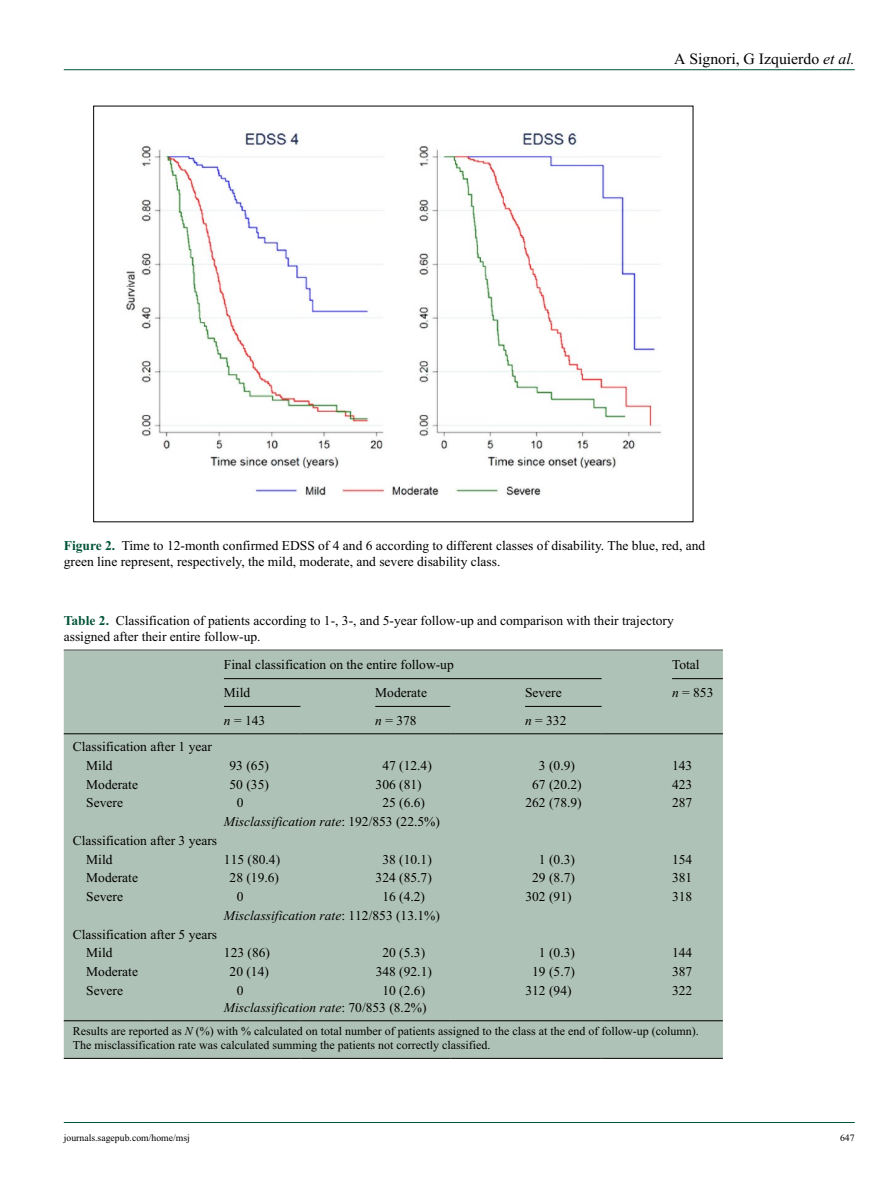
<style>
.page{position:relative;width:893px;height:1191px;background:#fff}
.page>*{position:absolute;margin:0;border:0;box-sizing:border-box;transform-origin:0 0}
.t1{font:15.75px "Times New Roman";color:#000}
.t2{font:13.5px/18.8px "Times New Roman";color:#000}
.t3{font:italic 13.5px "Times New Roman";color:#000}
.t4{font:12px/14.2px "Times New Roman";color:#000}
.t5{font:9.75px "Times New Roman";color:#000}
.s1{font-style:italic}
.s2{font-weight:700;color:#005437}
.s3{font-style:normal}
</style>
<div class="page">
<hr style="left:64px;top:69px;width:791px;height:1px;background:#005437">
<hr style="left:64px;top:1122px;width:791px;height:1px;background:#005437">
<img style="left:126px;top:133px;width:535px;height:363px">
<div style="left:64px;top:650px;width:659px;height:408px;background:#afc2b8"></div>
<hr style="left:64px;top:733px;width:85px;height:1px;background:#000">
<hr style="left:149px;top:733px;width:151px;height:1px;background:#000">
<hr style="left:300px;top:733px;width:150px;height:1px;background:#000">
<hr style="left:450px;top:733px;width:152px;height:1px;background:#000">
<hr style="left:602px;top:733px;width:121px;height:1px;background:#000">
<hr style="left:64px;top:1020px;width:85px;height:1px;background:#000">
<hr style="left:149px;top:1020px;width:151px;height:1px;background:#000">
<hr style="left:300px;top:1020px;width:150px;height:1px;background:#000">
<hr style="left:450px;top:1020px;width:152px;height:1px;background:#000">
<hr style="left:602px;top:1020px;width:121px;height:1px;background:#000">
<hr style="left:64px;top:1058px;width:85px;height:1px;background:#000">
<hr style="left:149px;top:1058px;width:151px;height:1px;background:#000">
<hr style="left:300px;top:1058px;width:150px;height:1px;background:#000">
<hr style="left:450px;top:1058px;width:152px;height:1px;background:#000">
<hr style="left:602px;top:1058px;width:121px;height:1px;background:#000">
<hr style="left:224px;top:678px;width:378px;height:1px;background:#000">
<hr style="left:672px;top:678px;width:51px;height:1px;background:#000">
<hr style="left:224px;top:706px;width:76px;height:1px;background:#000">
<hr style="left:375px;top:706px;width:75px;height:1px;background:#000">
<hr style="left:525px;top:706px;width:77px;height:1px;background:#000">
<p class="t1" style="left:674px;top:50px;width:182px">A Signori, G Izquierdo <span class="s1">et al.</span></p>
<p class="t2" style="left:64px;top:537px;width:643px;line-height:15.8px"><span class="s2">Figure 2.</span> Time to 12-month confirmed EDSS of 4 and 6 according to different classes of disability. The blue, red, and green line represent, respectively, the mild, moderate, and severe disability class.</p>
<p class="t2" style="left:64px;top:612px;width:611px;line-height:15.8px"><span class="s2">Table 2.</span> Classification of patients according to 1-, 3-, and 5-year follow-up and comparison with their trajectory assigned after their entire follow-up.</p>
<p class="t2" style="left:224px;top:655px;width:231px">Final classification on the entire follow-up</p>
<p class="t2" style="left:672px;top:655px;width:29px">Total</p>
<p class="t2" style="left:224px;top:683px;width:28px">Mild</p>
<p class="t2" style="left:375px;top:683px;width:53px">Moderate</p>
<p class="t2" style="left:525px;top:683px;width:38px">Severe</p>
<p class="t2" style="left:672px;top:683px;width:43px"><span class="s1">n</span> = 853</p>
<p class="t2" style="left:224px;top:711px;width:43px"><span class="s1">n</span> = 143</p>
<p class="t2" style="left:375px;top:711px;width:43px"><span class="s1">n</span> = 378</p>
<p class="t2" style="left:525px;top:711px;width:43px"><span class="s1">n</span> = 332</p>
<p class="t2" style="left:86px;top:737px;width:127px;text-indent:-14px">Classification after 1 year<br>Mild</p>
<p class="t2" style="left:230px;top:756px;width:41px">93 (65)</p>
<p class="t2" style="left:382px;top:756px;width:51px">47 (12.4)</p>
<p class="t2" style="left:539px;top:756px;width:37px">3 (0.9)</p>
<p class="t2" style="left:672px;top:756px;width:22px">143</p>
<p class="t2" style="left:86px;top:774px;width:53px">Moderate</p>
<p class="t2" style="left:230px;top:774px;width:41px">50 (35)</p>
<p class="t2" style="left:376px;top:774px;width:48px">306 (81)</p>
<p class="t2" style="left:532px;top:774px;width:51px">67 (20.2)</p>
<p class="t2" style="left:672px;top:774px;width:22px">423</p>
<p class="t2" style="left:86px;top:793px;width:38px">Severe</p>
<p class="t2" style="left:237px;top:793px;width:8px">0</p>
<p class="t2" style="left:382px;top:793px;width:44px">25 (6.6)</p>
<p class="t2" style="left:525px;top:793px;width:58px">262 (78.9)</p>
<p class="t2" style="left:672px;top:793px;width:22px">287</p>
<p class="t3" style="left:224px;top:814px;width:218px">Misclassification rate<span class="s3">: 192/853 (22.5%)</span></p>
<p class="t2" style="left:86px;top:831px;width:132px;text-indent:-14px">Classification after 3 years<br>Mild</p>
<p class="t2" style="left:224px;top:849px;width:58px">115 (80.4)</p>
<p class="t2" style="left:382px;top:849px;width:51px">38 (10.1)</p>
<p class="t2" style="left:539px;top:849px;width:37px">1 (0.3)</p>
<p class="t2" style="left:672px;top:849px;width:22px">154</p>
<p class="t2" style="left:86px;top:868px;width:53px">Moderate</p>
<p class="t2" style="left:230px;top:868px;width:51px">28 (19.6)</p>
<p class="t2" style="left:376px;top:868px;width:58px">324 (85.7)</p>
<p class="t2" style="left:532px;top:868px;width:44px">29 (8.7)</p>
<p class="t2" style="left:672px;top:868px;width:22px">381</p>
<p class="t2" style="left:86px;top:887px;width:38px">Severe</p>
<p class="t2" style="left:237px;top:887px;width:8px">0</p>
<p class="t2" style="left:382px;top:887px;width:44px">16 (4.2)</p>
<p class="t2" style="left:525px;top:887px;width:48px">302 (91)</p>
<p class="t2" style="left:672px;top:887px;width:22px">318</p>
<p class="t3" style="left:224px;top:908px;width:217px">Misclassification rate<span class="s3">: 112/853 (13.1%)</span></p>
<p class="t2" style="left:86px;top:924px;width:132px;text-indent:-14px">Classification after 5 years<br>Mild</p>
<p class="t2" style="left:224px;top:943px;width:48px">123 (86)</p>
<p class="t2" style="left:382px;top:943px;width:44px">20 (5.3)</p>
<p class="t2" style="left:539px;top:943px;width:37px">1 (0.3)</p>
<p class="t2" style="left:672px;top:943px;width:22px">144</p>
<p class="t2" style="left:86px;top:962px;width:53px">Moderate</p>
<p class="t2" style="left:230px;top:962px;width:41px">20 (14)</p>
<p class="t2" style="left:376px;top:962px;width:58px">348 (92.1)</p>
<p class="t2" style="left:532px;top:962px;width:44px">19 (5.7)</p>
<p class="t2" style="left:672px;top:962px;width:22px">387</p>
<p class="t2" style="left:86px;top:981px;width:38px">Severe</p>
<p class="t2" style="left:237px;top:981px;width:8px">0</p>
<p class="t2" style="left:382px;top:981px;width:44px">10 (2.6)</p>
<p class="t2" style="left:525px;top:981px;width:48px">312 (94)</p>
<p class="t2" style="left:672px;top:981px;width:22px">322</p>
<p class="t3" style="left:224px;top:999px;width:204px">Misclassification rate<span class="s3">: 70/853 (8.2%)</span></p>
<p class="t4" style="left:73px;top:1024px;width:627px">Results are reported as <span class="s1">N</span> (%) with % calculated on total number of patients assigned to the class at the end of follow-up (column).<br>The misclassification rate was calculated summing the patients not correctly classified.</p>
<p class="t5" style="left:64px;top:1132px;width:128px">journals.sagepub.com/home/msj</p>
<p class="t5" style="left:840px;top:1132px;width:16px">647</p>
</div>
